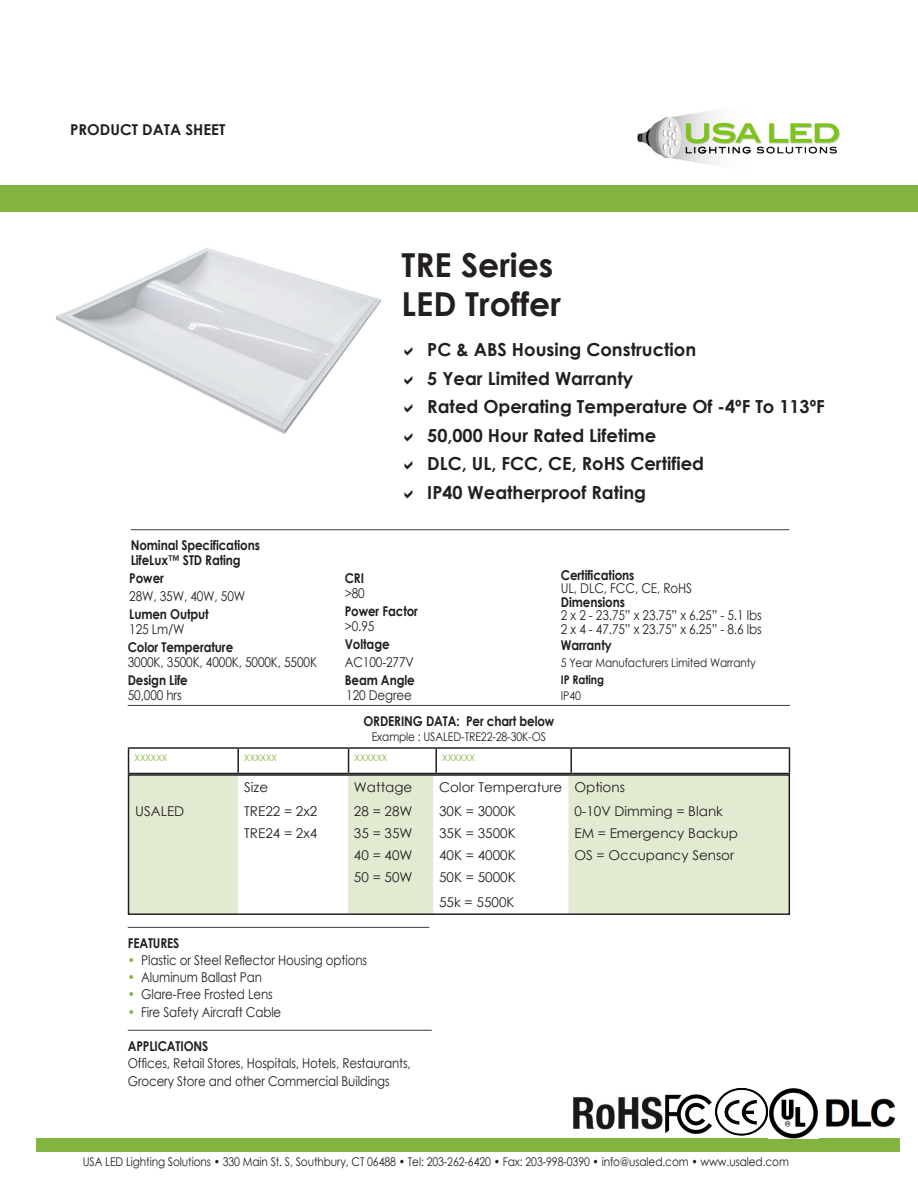
<style>
.page{position:relative;width:918px;height:1188px;background:#fff}
.page>*{position:absolute;margin:0;border:0;box-sizing:border-box;transform-origin:0 0}
.t1{font:700 33px "Century Gothic";color:#231f20}
.t2{font:700 18px "Century Gothic";color:#231f20}
.t3{font:700 15px "Century Gothic";color:#231f20}
.USA_LED_Section_Text{font:13.5px/13.5px "Century Gothic";letter-spacing:-.01em;color:#231f20;scale:.88 1}
.USA_LED_Section_Text-2{font:13.5px "Century Gothic";letter-spacing:-.01em;color:#231f20}
.USA_LED_Section_Text-3{font:700 13.5px/15px "Century Gothic";letter-spacing:-.01em;color:#231f20;scale:.88 1}
.USA_LED_Section_Head{font:700 13.5px/15px "Century Gothic";letter-spacing:-.01em;color:#231f20;scale:.88 1}
.USA_LED_Section_Text-4{font:12px "Century Gothic";letter-spacing:-.01em;color:#231f20;scale:.88 1}
.USA_LED_Section_Head-2{font:12px "Century Gothic";letter-spacing:-.01em;color:#231f20;scale:.88 1}
.USA_LED_Section_Text-5{font:700 12px "Century Gothic";letter-spacing:-.01em;color:#231f20;scale:.88 1}
.t4{font:9px "Century Gothic";color:#84b440}
.s1{font-weight:400}
.s2{font-weight:700}
.s3{color:#84b440}
</style>
<div class="page">
<img style="left:637px;top:110px;width:203px;height:55px">
<div style="left:0;top:185px;width:918px;height:27px;background:#84b440"></div>
<hr style="left:131px;top:529px;width:658px;height:1px;background:#313e48">
<hr style="left:128px;top:705px;width:662px;height:1px;background:#313e48">
<svg style="left:131px;top:777px;width:656px;height:135px;fill:#e2ebd2"></svg>
<div style="left:128px;top:774px;width:662px;height:141px;border:2px solid #231f20"></div>
<hr style="left:128px;top:1030px;width:304px;height:1px;background:#313e48">
<hr style="left:128px;top:747px;width:110px;height:2px;background:#231f20">
<svg style="left:128px;top:749px;width:1px;height:24px"></svg>
<hr style="left:238px;top:747px;width:111px;height:2px;background:#231f20">
<hr style="left:237px;top:749px;width:2px;height:24px;background:#231f20">
<hr style="left:349px;top:747px;width:87px;height:2px;background:#231f20">
<svg style="left:348px;top:749px;width:1px;height:24px"></svg>
<hr style="left:436px;top:747px;width:135px;height:2px;background:#231f20">
<hr style="left:435px;top:749px;width:2px;height:24px;background:#231f20">
<hr style="left:571px;top:747px;width:219px;height:2px;background:#231f20">
<hr style="left:570px;top:749px;width:2px;height:24px;background:#231f20">
<svg style="left:789px;top:749px;width:1px;height:24px"></svg>
<hr style="left:128px;top:773px;width:110px;height:1px;background:#231f20">
<hr style="left:238px;top:773px;width:111px;height:1px;background:#231f20">
<hr style="left:349px;top:773px;width:87px;height:1px;background:#231f20">
<hr style="left:436px;top:773px;width:135px;height:1px;background:#231f20">
<hr style="left:571px;top:773px;width:219px;height:1px;background:#231f20">
<hr style="left:128px;top:927px;width:301px;height:1px;background:#313e48">
<img style="left:56px;top:248px;width:325px;height:185px">
<div style="left:36px;top:1138px;width:864px;height:14px;background:#84b440"></div>
<img style="left:715px;top:1088px;width:53px;height:48px">
<img style="left:665px;top:1094px;width:47px;height:40px">
<img style="left:826px;top:1098px;width:70px;height:30px">
<img style="left:769px;top:1088px;width:49px;height:50px">
<img style="left:573px;top:1096px;width:90px;height:34px">
<p class="t3" style="left:70px;top:121px;width:157px">PRODUCT DATA SHEET</p>
<p class="USA_LED_Section_Head" style="left:131px;top:538px;width:148px">Nominal Specifications<br>LifeLux™ STD Rating</p>
<p class="USA_LED_Section_Text-3" style="left:129px;top:570px;width:41px">Power</p>
<p class="USA_LED_Section_Text" style="left:129px;top:589px;width:133px">28W, 35W, 40W, 50W</p>
<p class="USA_LED_Section_Text-3" style="left:129px;top:606px;width:92px">Lumen Output<br><span class="s1">125 Lm/W</span></p>
<p class="USA_LED_Section_Text" style="left:128px;top:640px;width:217px;line-height:15px"><span class="s2">Color Temperature<br></span>3000K, 3500K, 4000K, 5000K, 5500K</p>
<p class="USA_LED_Section_Text-3" style="left:128px;top:673px;width:70px">Design Life<br><span class="s1">50,000 hrs</span></p>
<p class="t1" style="left:402px;top:244px;width:153px">TRE Series</p>
<p class="t1" style="left:402px;top:283px;width:161px">LED Troffer</p>
<p class="t2" style="left:427px;top:338px;width:270px">PC &amp; ABS Housing Construction</p>
<p class="t2" style="left:427px;top:367px;width:207px">5 Year Limited Warranty</p>
<p class="t2" style="left:427px;top:395px;width:399px">Rated Operating Temperature Of -4ºF To 113ºF</p>
<p class="t2" style="left:427px;top:424px;width:230px">50,000 Hour Rated Lifetime</p>
<p class="t2" style="left:427px;top:452px;width:278px">DLC, UL, FCC, CE, RoHS Certified</p>
<p class="t2" style="left:427px;top:481px;width:220px">IP40 Weatherproof Rating</p>
<p class="USA_LED_Section_Text" style="left:561px;top:568px;width:230px"><span class="s2">Certifications<br></span>UL, DLC, FCC, CE, RoHS<br><span class="s2">Dimensions<br></span>2 x 2 - 23.75” x 23.75” x 6.25” - 5.1 lbs<br>2 x 4 - 47.75” x 23.75” x 6.25” - 8.6 lbs</p>
<p class="USA_LED_Section_Text-3" style="left:561px;top:638px;width:59px">Warranty</p>
<p class="USA_LED_Section_Text-4" style="left:561px;top:654px;width:223px">5 Year Manufacturers Limited Warranty</p>
<p class="USA_LED_Section_Text-5" style="left:561px;top:672px;width:50px">IP Rating</p>
<p class="USA_LED_Section_Text-4" style="left:561px;top:688px;width:24px">IP40</p>
<p class="USA_LED_Section_Text-3" style="left:345px;top:570px;width:24px">CRI <span class="s1">&gt;80</span></p>
<p class="USA_LED_Section_Text-3" style="left:345px;top:603px;width:85px">Power Factor <span class="s1">&gt;0.95</span></p>
<p class="USA_LED_Section_Text-3" style="left:345px;top:636px;width:53px">Voltage</p>
<p class="USA_LED_Section_Text" style="left:345px;top:655px;width:80px">AC100-277V</p>
<p class="USA_LED_Section_Text-3" style="left:345px;top:673px;width:81px">Beam Angle<br><span class="s1">120 Degree</span></p>
<p class="USA_LED_Section_Head" style="left:363px;top:713px;width:219px">ORDERING DATA: Per chart below</p>
<p class="USA_LED_Section_Head-2" style="left:372px;top:728px;width:200px">Example : USALED-TRE22-28-30K-OS</p>
<p class="t4" style="left:135px;top:751px;width:34px">XXXXXX</p>
<p class="t4" style="left:244px;top:751px;width:34px">XXXXXX</p>
<p class="t4" style="left:355px;top:751px;width:34px">XXXXXX</p>
<p class="t4" style="left:442px;top:751px;width:34px">XXXXXX</p>
<p class="USA_LED_Section_Text-2" style="left:244px;top:778px;width:25px">Size</p>
<p class="USA_LED_Section_Text-2" style="left:354px;top:778px;width:60px">Wattage</p>
<p class="USA_LED_Section_Text-2" style="left:439px;top:778px;width:125px">Color Temperature</p>
<p class="USA_LED_Section_Text-2" style="left:574px;top:778px;width:52px">Options</p>
<p class="USA_LED_Section_Text-2" style="left:135px;top:801px;width:51px">USALED</p>
<p class="USA_LED_Section_Text-2" style="left:244px;top:801px;width:75px">TRE22 = 2x2</p>
<p class="USA_LED_Section_Text-2" style="left:354px;top:801px;width:60px">28 = 28W</p>
<p class="USA_LED_Section_Text-2" style="left:439px;top:801px;width:78px">30K = 3000K</p>
<p class="USA_LED_Section_Text-2" style="left:574px;top:801px;width:150px">0-10V Dimming = Blank</p>
<p class="USA_LED_Section_Text-2" style="left:244px;top:823px;width:75px">TRE24 = 2x4</p>
<p class="USA_LED_Section_Text-2" style="left:354px;top:823px;width:60px">35 = 35W</p>
<p class="USA_LED_Section_Text-2" style="left:439px;top:823px;width:78px">35K = 3500K</p>
<p class="USA_LED_Section_Text-2" style="left:574px;top:823px;width:165px">EM = Emergency Backup</p>
<p class="USA_LED_Section_Text-2" style="left:354px;top:846px;width:60px">40 = 40W</p>
<p class="USA_LED_Section_Text-2" style="left:439px;top:846px;width:78px">40K = 4000K</p>
<p class="USA_LED_Section_Text-2" style="left:574px;top:846px;width:161px">OS = Occupancy Sensor</p>
<p class="USA_LED_Section_Text-2" style="left:354px;top:868px;width:60px">50 = 50W</p>
<p class="USA_LED_Section_Text-2" style="left:439px;top:868px;width:78px">50K = 5000K</p>
<p class="USA_LED_Section_Text-2" style="left:439px;top:893px;width:77px">55k = 5500K</p>
<p class="USA_LED_Section_Head" style="left:128px;top:935px;width:60px">FEATURES</p>
<p class="USA_LED_Section_Text" style="left:128px;top:953px;width:273px"><span class="s3">•</span> Plastic or Steel Reflector Housing options</p>
<p class="USA_LED_Section_Text" style="left:128px;top:970px;width:154px"><span class="s3">•</span> Aluminum Ballast Pan</p>
<p class="USA_LED_Section_Text" style="left:128px;top:988px;width:166px"><span class="s3">•</span> Glare-Free Frosted Lens</p>
<p class="USA_LED_Section_Text" style="left:128px;top:1005px;width:176px"><span class="s3">•</span> Fire Safety Aircraft Cable</p>
<p class="USA_LED_Section_Head" style="left:128px;top:1038px;width:93px">APPLICATIONS</p>
<p class="USA_LED_Section_Text" style="left:128px;top:1056px;width:323px">Offices, Retail Stores, Hospitals, Hotels, Restaurants,</p>
<p class="USA_LED_Section_Text" style="left:128px;top:1074px;width:299px">Grocery Store and other Commercial Buildings</p>
<p class="USA_LED_Section_Text-4" style="left:83px;top:1154px;width:804px">USA LED Lighting Solutions • 330 Main St. S, Southbury, CT 06488 • Tel: 203-262-6420 • Fax: 203-998-0390 • info@usaled.com • www.usaled.com</p>
</div>
